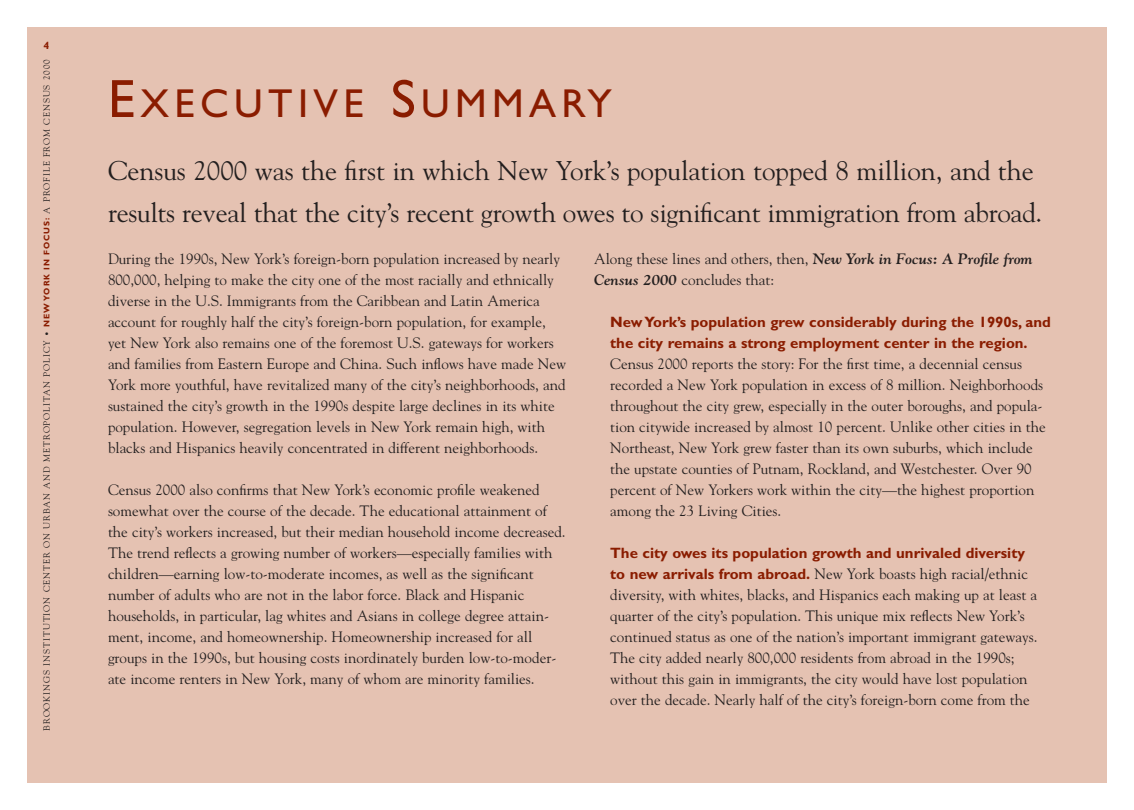
<style>
.page{position:relative;width:1134px;height:810px;background:#fff}
.page>*{position:absolute;margin:0;border:0;box-sizing:border-box;transform-origin:0 0}
.t1{font:40.5px "Gill Sans";letter-spacing:.135em;color:#8a1c00}
.t2{font:27px/42px "Goudy";letter-spacing:-.01em;color:#231f1f}
.t3{font:15px/21px "Goudy";color:#231f1f}
.t4{font:700 15px/21px "Gill Sans";color:#8a1c00}
.t5{font:700 10.5px "Gill Sans";color:#8a1c00}
.t6{font:9px "Goudy";letter-spacing:.1em;color:#231f1f}
.s1{font-size:7.5px}
.s2{font-family:"Gill Sans";font-weight:700;font-size:8.25px;color:#8a1c00}
.s3{font-size:54px}
.s4{font-weight:700;font-style:italic}
.s5{font-family:"Gill Sans";font-weight:700;color:#8a1c00}
</style>
<div class="page">
<div style="left:27px;top:27px;width:1080px;height:756px;background:#e5c2b2"></div>
<p class="t5" style="left:44px;top:42px;width:7px">4</p>
<p class="t6" style="left:43px;top:731px;width:673px;rotate:-90deg">BROOKINGS INSTITUTION CENTER ON URBAN AND METROPOLITAN POLICY <span class="s1">•</span> <span class="s2">NEW YORK IN FOCUS:</span> A PROFILE FROM CENSUS 2000</p>
<h1 class="t1" style="left:108px;top:89px;width:505px"><span class="s3">E</span>XECUTIVE <span class="s3">S</span>UMMARY</h1>
<h2 class="t2" style="left:108px;top:152px;width:936px">Census 2000 was the first in which New York’s population topped 8 million, and the results reveal that the city’s recent growth owes to significant immigration from abroad.</h2>
<p class="t3" style="left:108px;top:249px;width:460px">During the 1990s, New York’s foreign-born population increased by nearly 800,000, helping to make the city one of the most racially and ethnically diverse in the U.S. Immigrants from the Caribbean and Latin America account for roughly half the city’s foreign-born population, for example, yet New York also remains one of the foremost U.S. gateways for workers and families from Eastern Europe and China. Such inflows have made New York more youthful, have revitalized many of the city’s neighborhoods, and sustained the city’s growth in the 1990s despite large declines in its white population. However, segregation levels in New York remain high, with blacks and Hispanics heavily concentrated in different neighborhoods.</p>
<p class="t3" style="left:108px;top:480px;width:459px">Census 2000 also confirms that New York’s economic profile weakened somewhat over the course of the decade. The educational attainment of the city’s workers increased, but their median household income decreased.<br>The trend reflects a growing number of workers—especially families with children—earning low-to-moderate incomes, as well as the significant number of adults who are not in the labor force. Black and Hispanic households, in particular, lag whites and Asians in college degree attain&shy;ment, income, and homeownership. Homeownership increased for all groups in the 1990s, but housing costs inordinately burden low-to-moder&shy;ate income renters in New York, many of whom are minority families.</p>
<p class="t3" style="left:594px;top:249px;width:440px">Along these lines and others, then, <span class="s4">New York in Focus: A Profile from<br>Census 2000</span> concludes that:</p>
<p class="t4" style="left:610px;top:313px;width:442px">New York’s population grew considerably during the 1990s, and the city remains a strong employment center in the region.</p>
<p class="t3" style="left:610px;top:354px;width:437px">Census 2000 reports the story: For the first time, a decennial census recorded a New York population in excess of 8 million. Neighborhoods throughout the city grew, especially in the outer boroughs, and popula&shy;tion citywide increased by almost 10 percent. Unlike other cities in the Northeast, New York grew faster than its own suburbs, which include the upstate counties of Putnam, Rockland, and Westchester. Over 90 percent of New Yorkers work within the city—the highest proportion among the 23 Living Cities.</p>
<p class="t4" style="left:610px;top:544px;width:416px">The city owes its population growth and unrivaled diversity</p>
<p class="t3" style="left:610px;top:564px;width:429px"><span class="s5">to new arrivals from abroad.</span> New York boasts high racial/ethnic diversity, with whites, blacks, and Hispanics each making up at least a quarter of the city’s population. This unique mix reflects New York’s continued status as one of the nation’s important immigrant gateways.<br>The city added nearly 800,000 residents from abroad in the 1990s; without this gain in immigrants, the city would have lost population over the decade. Nearly half of the city’s foreign-born come from the</p>
</div>
